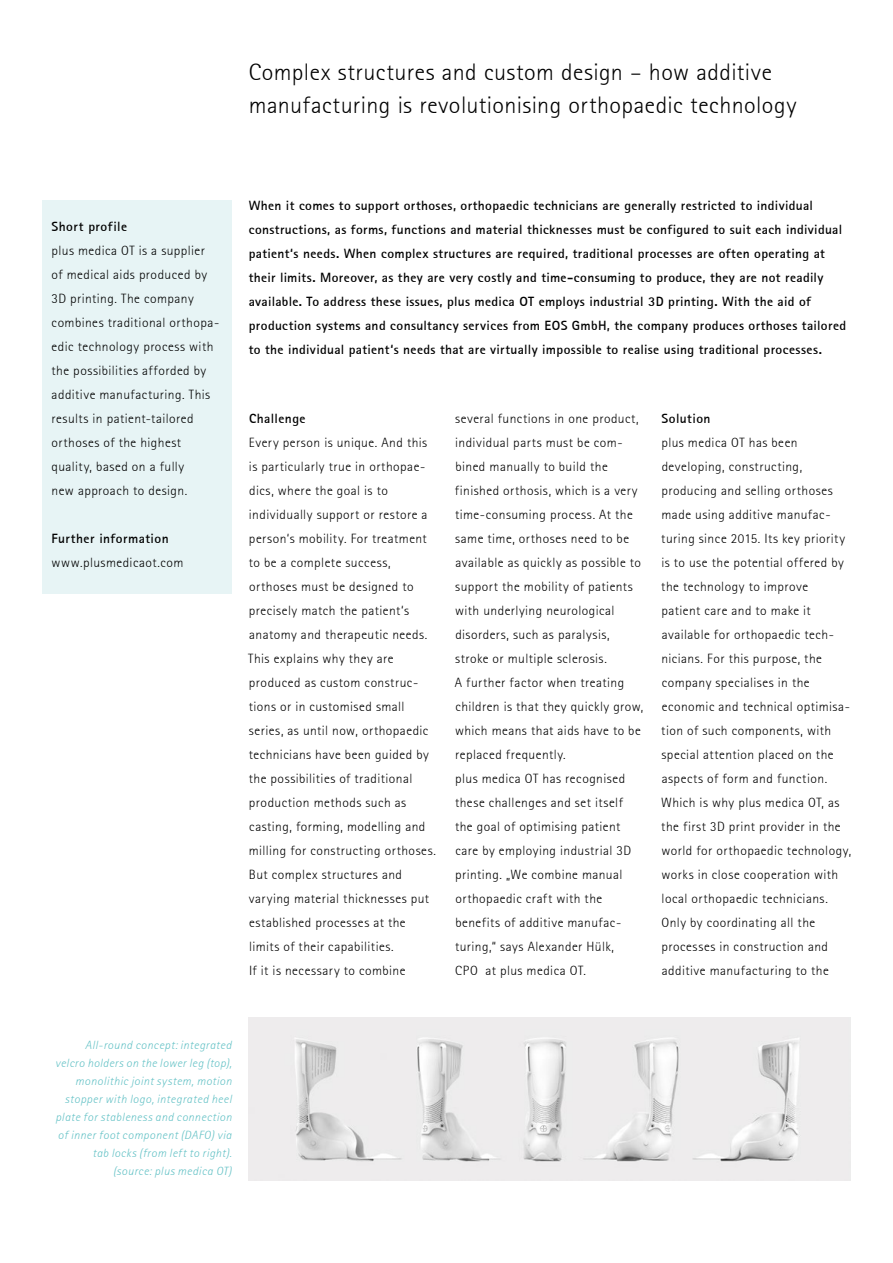
<style>
.page{position:relative;width:893px;height:1263px;background:#fff}
.page>*{position:absolute;margin:0;border:0;box-sizing:border-box;transform-origin:0 0}
.t1{font:24px "Rotis San Ser T Ligh";letter-spacing:.02em;color:#000}
.t2{font:13.5px/24px "Rotis San Ser T Ligh";letter-spacing:.035em;color:#000}
.t3{font:700 13.5px/24px "Rotis San Ser T";letter-spacing:.025em;color:#000}
.t4{font:12px/18px "Rotis San Ser T Ligh Ital";letter-spacing:.035em;color:#65c2c6;text-align:right}
.s1{font-family:"Rotis San Ser T";font-weight:700}
</style>
<div class="page">
<div style="left:43px;top:201px;width:189px;height:393px;background:#e7f4f5"></div>
<img style="left:249px;top:1017px;width:601px;height:164px">
<p class="t1" style="left:249px;top:58px;width:525px">Complex structures and custom design – how additive</p>
<p class="t1" style="left:249px;top:91px;width:549px">manufacturing is revolutionising orthopaedic technology</p>
<p class="t2" style="left:52px;top:215px;width:155px"><span class="s1">Short profile<br></span>plus medica OT is a supplier</p>
<p class="t2" style="left:52px;top:263px;width:169px">of medical aids produced by<br>3D printing. The company combines traditional orthopa&shy;edic technology process with the possibilities afforded by additive manufacturing. This results in patient-tailored orthoses of the highest quality, based on a fully</p>
<p class="t2" style="left:52px;top:479px;width:137px">new approach to design.</p>
<p class="t3" style="left:52px;top:527px;width:119px">Further information</p>
<p class="t2" style="left:52px;top:551px;width:134px">www.plusmedicaot.com</p>
<p class="t3" style="left:249px;top:194px;width:599px">When it comes to support orthoses, orthopaedic technicians are generally restricted to individual constructions, as forms, functions and material thicknesses must be configured to suit each individual patient‘s needs. When complex structures are required, traditional processes are often operating at their limits. Moreover, as they are very costly and time-consuming to produce, they are not readily available. To address these issues, plus medica OT employs industrial 3D printing. With the aid of production systems and consultancy services from EOS GmbH, the company produces orthoses tailored to the individual patient‘s needs that are virtually impossible to realise using traditional processes.</p>
<p class="t3" style="left:249px;top:406px;width:58px">Challenge</p>
<p class="t2" style="left:248px;top:430px;width:189px">Every person is unique. And this is particularly true in orthopae&shy;dics, where the goal is to individually support or restore a person‘s mobility. For treatment to be a complete success, orthoses must be designed to precisely match the patient‘s anatomy and therapeutic needs.<br>This explains why they are produced as custom construc&shy;tions or in customised small series, as until now, orthopaedic technicians have been guided by the possibilities of traditional production methods such as casting, forming, modelling and milling for constructing orthoses.<br>But complex structures and varying material thicknesses put established processes at the limits of their capabilities.</p>
<p class="t2" style="left:249px;top:958px;width:158px">If it is necessary to combine</p>
<p class="t2" style="left:455px;top:406px;width:188px">several functions in one product, individual parts must be com&shy;bined manually to build the finished orthosis, which is a very time-consuming process. At the same time, orthoses need to be available as quickly as possible to support the mobility of patients with underlying neurological disorders, such as paralysis, stroke or multiple sclerosis.</p>
<p class="t2" style="left:455px;top:670px;width:190px">A further factor when treating children is that they quickly grow, which means that aids have to be replaced frequently.</p>
<p class="t2" style="left:455px;top:766px;width:178px">plus medica OT has recognised these challenges and set itself the goal of optimising patient care by employing industrial 3D printing. „We combine manual orthopaedic craft with the benefits of additive manufac&shy;turing,“ says Alexander Hülk,</p>
<p class="t2" style="left:455px;top:958px;width:132px">CPO at plus medica OT.</p>
<p class="t3" style="left:661px;top:406px;width:51px">Solution</p>
<p class="t2" style="left:661px;top:430px;width:185px">plus medica OT has been developing, constructing, producing and selling orthoses made using additive manufac&shy;turing since 2015. Its key priority is to use the potential offered by the technology to improve patient care and to make it available for orthopaedic tech-</p>
<p class="t2" style="left:661px;top:646px;width:191px">nicians. For this purpose, the company specialises in the economic and technical optimisa&shy;tion of such components, with special attention placed on the aspects of form and function.<br>Which is why plus medica OT, as the first 3D print provider in the world for orthopaedic technology, works in close cooperation with local orthopaedic technicians.<br>Only by coordinating all the processes in construction and additive manufacturing to the</p>
<p class="t4" style="left:55px;top:1036px;width:178px">All-round concept: integrated velcro holders on the lower leg (top), monolithic joint system, motion stopper with logo, integrated heel plate for stableness and connection of inner foot component (DAFO) via tab locks (from left to right).</p>
<p class="t4" style="left:113px;top:1162px;width:120px">(source: plus medica OT)</p>
</div>
